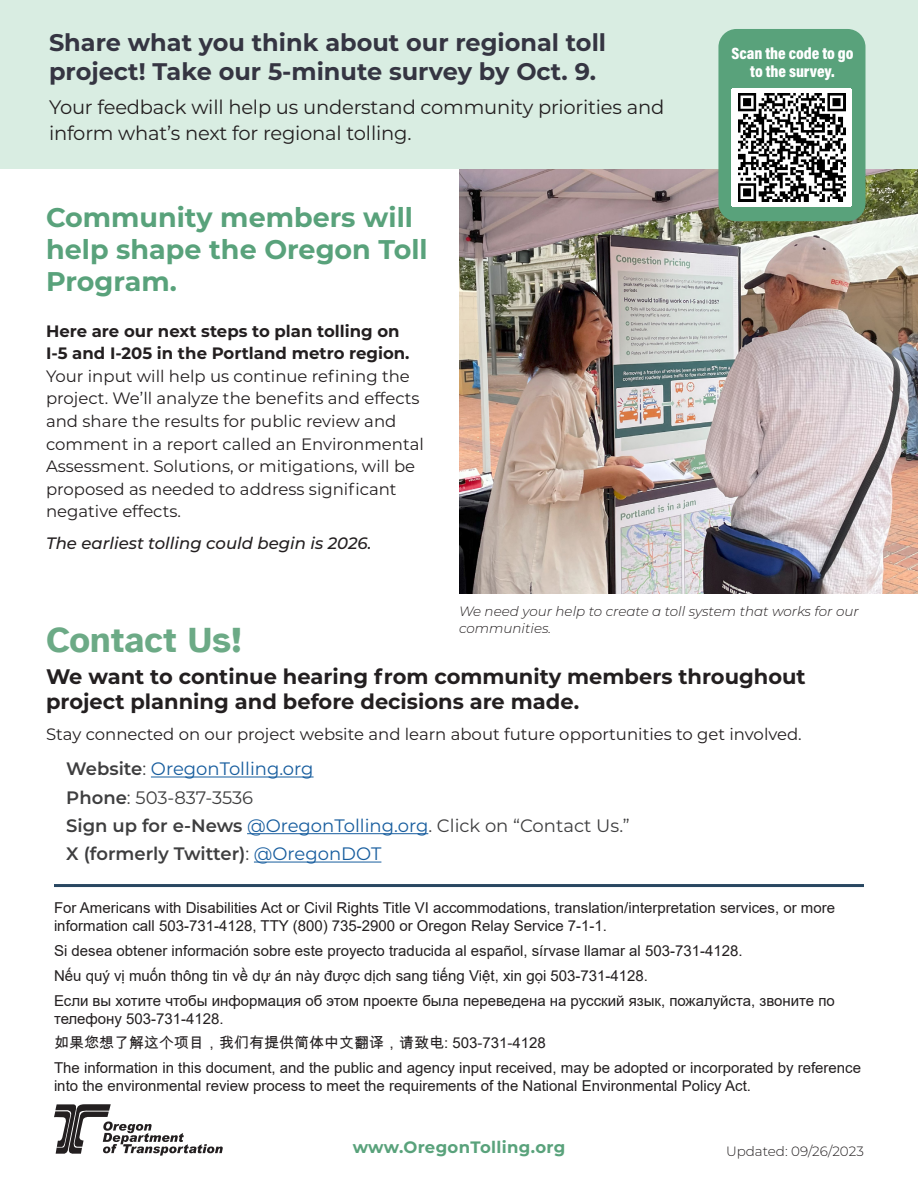
<style>
.page{position:relative;width:918px;height:1188px;background:#fff}
.page>*{position:absolute;margin:0;border:0;box-sizing:border-box;transform-origin:0 0}
.t1{font:700 36px "Atkinson Hyperlegible";color:#6caa86}
.t2{font:700 27px/32.4px "Montserrat";color:#59a27b}
.t3{font:700 24px/28.5px "Montserrat";color:#353542}
.t4{font:700 21px/25.2px "Montserrat";color:#231f20}
.t5{font:19.5px/25.5px "Montserrat";letter-spacing:-.01em;color:#231f20}
.t6{font:600 18px/28.3px "Montserrat";color:#3e3e3f}
.t7{font:16.5px/22.5px "Montserrat";color:#231f20}
.t8{font:700 16.5px/22.5px "Montserrat";color:#231f20}
.t9{font:italic 500 16.5px "Montserrat";color:#231f20}
.t10{font:900 16.5px/18px "Acumin Pro Cond";color:#fff;text-align:center}
.t11{font:700 16.5px "Montserrat";letter-spacing:.02em;color:#59a27b}
.t12{font:15px/18px "Arial";color:#231f20}
.t13{font:15px "Arial Unicode MS";color:#231f20}
.t14{font:italic 300 13.5px/16.2px "Montserrat";color:#231f20}
.t15{font:300 13.5px "Montserrat";color:#231f20}
.s1{font-weight:400}
.s2{font-weight:400;color:#175d9e}
</style>
<div class="page">
<img style="left:459px;top:168px;width:459px;height:426px">
<svg style="left:54px;top:1104px;width:169px;height:52px"></svg>
<hr style="left:54px;top:884px;width:810px;height:3px;background:#294761">
<div style="left:0;top:0;width:918px;height:168px;background:#d9ede2"></div>
<div style="left:718px;top:29px;width:147px;height:192px;background:#59a27b;border-radius:18px"></div>
<hr style="left:151px;top:777px;width:163px;height:1px;background:#175d9e">
<hr style="left:247px;top:833px;width:181px;height:1px;background:#175d9e">
<hr style="left:254px;top:862px;width:127px;height:1px;background:#175d9e">
<div style="left:733px;top:88px;width:118px;height:119px;background:#fff"></div>
<img style="left:738px;top:94px;width:108px;height:107px">
<h3 class="t3" style="left:49px;top:27px;width:559px">Share what you think about our regional toll project! Take our 5-minute survey by Oct. 9.</h3>
<h3 class="t5" style="left:49px;top:94px;width:617px">Your feedback will help us understand community priorities and inform what’s next for regional tolling.</h3>
<h2 class="t2" style="left:46px;top:200px;width:383px">Community members will help shape the Oregon Toll<br>Program.</h2>
<p class="t8" style="left:46px;top:319px;width:365px">Here are our next steps to plan tolling on<br>I-5 and I-205 in the Portland metro region.</p>
<p class="t7" style="left:46px;top:364px;width:379px">Your input will help us continue refining the project. We’ll analyze the benefits and effects and share the results for public review and comment in a report called an Environmental Assessment. Solutions, or mitigations, will be proposed as needed to address significant negative effects.</p>
<p class="t9" style="left:46px;top:531px;width:327px">The earliest tolling could begin is 2026.</p>
<p class="t10" style="left:731px;top:44px;width:124px">Scan the code to go to the survey.</p>
<p class="t14" style="left:459px;top:603px;width:401px">We need your help to create a toll system that works for our communities.</p>
<h1 class="t1" style="left:46px;top:619px;width:197px">Contact Us!</h1>
<h3 class="t4" style="left:46px;top:663px;width:761px">We want to continue hearing from community members throughout project planning and before decisions are made.</h3>
<p class="t7" style="left:46px;top:722px;width:757px">Stay connected on our project website and learn about future opportunities to get involved.</p>
<p class="t6" style="left:66px;top:754px;width:565px">Website<span class="s1">:</span> <span class="s2">OregonTolling.org<br></span>Phone<span class="s1">: 503-837-3536<br></span>Sign up for e-News <span class="s2">@OregonTolling.org</span><span class="s1">. Click on “Contact Us.” </span>X (formerly Twitter)<span class="s1">:</span> <span class="s2">@OregonDOT</span></p>
<p class="t12" style="left:54px;top:899px;width:783px">For Americans with Disabilities Act or Civil Rights Title VI accommodations, translation/interpretation services, or more information call 503-731-4128, TTY (800) 735-2900 or Oregon Relay Service 7-1-1.</p>
<p class="t12" style="left:54px;top:938px;width:782px;line-height:24.8px">Si desea obtener información sobre este proyecto traducida al español, sírvase llamar al 503-731-4128.<br>Nếu quý vị muốn thông tin về dự án này được dịch sang tiếng Việt, xin gọi 503-731-4128.<br>Если вы хотите чтобы информация об этом проекте была переведена на русский язык, пожалуйста, звоните по</p>
<p class="t12" style="left:54px;top:1009px;width:171px">телефону 503-731-4128.</p>
<p class="t13" style="left:54px;top:1032px;width:493px">如果您想了解这个项目，我们有提供简体中文翻译，请致电: 503-731-4128</p>
<p class="t12" style="left:54px;top:1059px;width:809px">The information in this document, and the public and agency input received, may be adopted or incorporated by reference into the environmental review process to meet the requirements of the National Environmental Policy Act.</p>
<p class="t11" style="left:353px;top:1135px;width:214px">www.OregonTolling.org</p>
<p class="t15" style="left:726px;top:1142px;width:139px">Updated: 09/26/2023</p>
</div>
